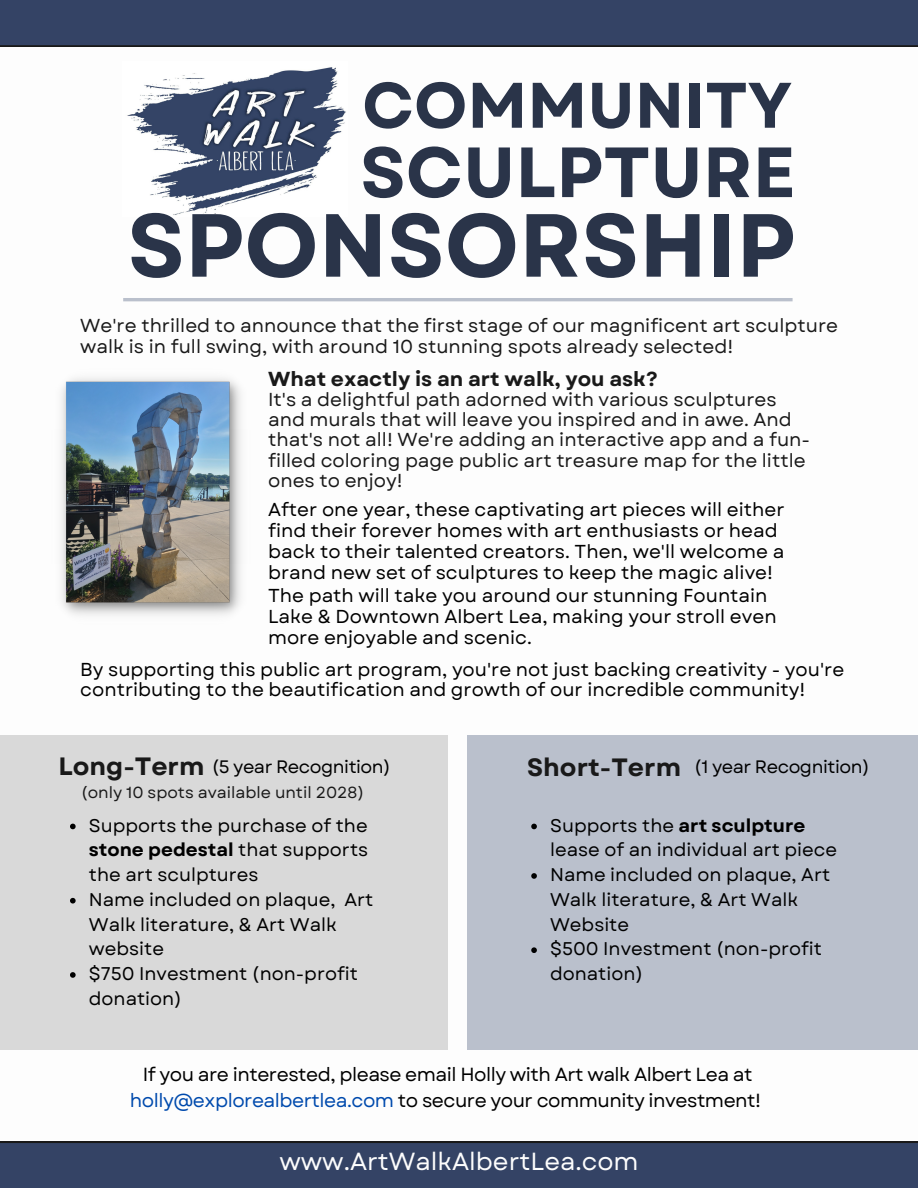
<style>
.page{position:relative;width:918px;height:1188px;background:#fff}
.page>*{position:absolute;margin:0;border:0;box-sizing:border-box;transform-origin:0 0}
.t1{font:700 89.25px "Garet";color:#2a3449}
.t2{font:700 70.95px "Garet";color:#2a3449}
.t3{font:700 64.2px "Garet";color:#2a3449}
.t4{font:700 25.05px "Garet";color:#191919}
.t5{font:24.75px "Garet";color:#fdfdfd}
.t6{font:700 20.25px "Garet";color:#191919}
.t7{font:19.05px/25.8px "Garet";letter-spacing:-.025em;color:#000;text-align:center}
.t8{font:18.75px/21px "Garet";color:#000}
.t9{font:18.75px/20.2px "Garet";color:#191919}
.t10{font:18.45px/24.8px "Garet";color:#000}
.t11{font:18px "Garet";letter-spacing:-.025em;color:#000}
.t12{font:16.05px "Garet";color:#191919}
.s1{font-weight:700}
.s2{color:#004aad}
</style>
<div class="page">
<div style="left:468px;top:735px;width:450px;height:314px;background:#bac0cc"></div>
<div style="left:0;top:1142px;width:918px;height:46px;background:#344365"></div>
<div style="left:0;top:0;width:918px;height:46px;background:#344365"></div>
<img style="left:127px;top:67px;width:219px;height:148px">
<div style="left:0;top:735px;width:448px;height:314px;background:#d9d9d9"></div>
<svg style="left:70px;top:824px;width:6px;height:5px"></svg>
<svg style="left:70px;top:898px;width:6px;height:6px"></svg>
<svg style="left:70px;top:972px;width:6px;height:6px"></svg>
<svg style="left:531px;top:824px;width:6px;height:5px"></svg>
<svg style="left:531px;top:873px;width:6px;height:6px"></svg>
<svg style="left:531px;top:947px;width:6px;height:6px"></svg>
<img style="left:60px;top:377px;width:182px;height:239px">
<hr style="left:123px;top:298px;width:670px;height:3px;background:#bac0cc">
<p class="t3" style="left:362px;top:59px;width:431px">COMMUNITY</p>
<p class="t2" style="left:360px;top:121px;width:437px">SCULPTURE</p>
<p class="t1" style="left:128px;top:181px;width:669px">SPONSORSHIP</p>
<p class="t9" style="left:80px;top:316px;width:759px">We're thrilled to announce that the first stage of our magnificent art sculpture walk is in full swing, with around 10 stunning spots already selected!</p>
<p class="t6" style="left:268px;top:364px;width:391px">What exactly is an art walk, you ask?</p>
<p class="t9" style="left:268px;top:389px;width:544px">It's a delightful path adorned with various sculptures and murals that will leave you inspired and in awe. And that's not all! We're adding an interactive app and a fun&shy;filled coloring page public art treasure map for the little ones to enjoy!</p>
<p class="t8" style="left:268px;top:499px;width:518px">After one year, these captivating art pieces will either find their forever homes with art enthusiasts or head back to their talented creators. Then, we'll welcome a brand new set of sculptures to keep the magic alive!</p>
<p class="t8" style="left:268px;top:585px;width:510px">The path will take you around our stunning Fountain<br>Lake &amp; Downtown Albert Lea, making your stroll even more enjoyable and scenic.</p>
<p class="t8" style="left:80px;top:659px;width:765px;line-height:20.2px">By supporting this public art program, you're not just backing creativity - you're contributing to the beautification and growth of our incredible community!</p>
<p class="t4" style="left:527px;top:749px;width:155px">Short-Term</p>
<p class="t4" style="left:58px;top:749px;width:148px">Long-Term</p>
<p class="t12" style="left:81px;top:781px;width:285px">(only 10 spots available until 2028)</p>
<p class="t11" style="left:212px;top:754px;width:181px">(5 year Recognition)</p>
<p class="t11" style="left:694px;top:754px;width:177px">(1 year Recognition)</p>
<p class="t10" style="left:89px;top:813px;width:281px;text-align:justify">Supports the purchase of the <span class="s1">stone pedestal</span> that supports the art sculptures</p>
<p class="t10" style="left:89px;top:887px;width:286px">Name included on plaque, Art<br>Walk literature, &amp; Art Walk website</p>
<p class="t10" style="left:89px;top:961px;width:271px">$750 Investment (non-profit donation)</p>
<p class="t10" style="left:550px;top:813px;width:289px">Supports the <span class="s1">art sculpture </span>lease of an individual art piece</p>
<p class="t10" style="left:550px;top:862px;width:282px">Name included on plaque, Art<br>Walk literature, &amp; Art Walk<br>Website</p>
<p class="t10" style="left:550px;top:937px;width:273px">$500 Investment (non-profit donation)</p>
<p class="t7" style="left:130px;top:1062px;width:633px">If you are interested, please email Holly with Art walk Albert Lea at <span class="s2">holly@explorealbertlea.com</span> to secure your community investment!</p>
<p class="t5" style="left:279px;top:1143px;width:361px">www.ArtWalkAlbertLea.com</p>
</div>
